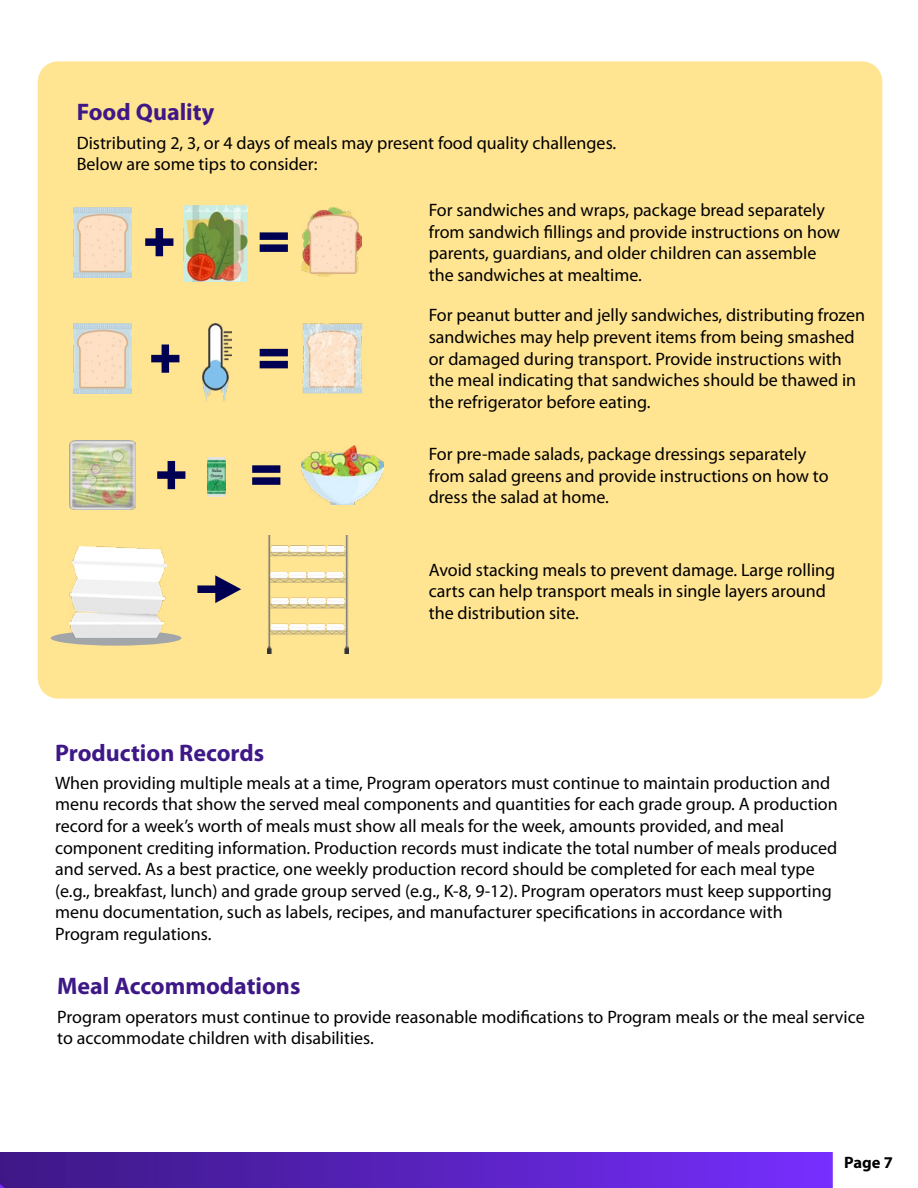
<style>
.page{position:relative;width:918px;height:1188px;background:#fff}
.page>*{position:absolute;margin:0;border:0;box-sizing:border-box;transform-origin:0 0}
.t1{font:700 24px "Myriad Pro";color:#3e1887}
.t2{font:18px/21.6px "Myriad Pro";color:#000}
.t3{font:700 16.5px "Myriad Pro";color:#000}
</style>
<div class="page">
<div style="left:38px;top:61px;width:844px;height:638px;background:#ffe491;border-radius:20px"></div>
<img style="left:70px;top:440px;width:66px;height:70px">
<img style="left:184px;top:205px;width:64px;height:76px">
<img style="left:73px;top:207px;width:59px;height:70px">
<img style="left:73px;top:324px;width:59px;height:70px">
<img style="left:301px;top:208px;width:61px;height:69px">
<div style="left:156px;top:228px;width:7px;height:28px;background:#000052"></div>
<div style="left:145px;top:238px;width:28px;height:8px;background:#000052"></div>
<div style="left:260px;top:244px;width:28px;height:8px;background:#000052"></div>
<div style="left:260px;top:232px;width:28px;height:8px;background:#000052"></div>
<img style="left:301px;top:446px;width:82px;height:59px">
<div style="left:162px;top:345px;width:7px;height:28px;background:#000052"></div>
<div style="left:151px;top:355px;width:28px;height:7px;background:#000052"></div>
<div style="left:168px;top:461px;width:7px;height:28px;background:#000052"></div>
<div style="left:157px;top:471px;width:28px;height:8px;background:#000052"></div>
<div style="left:260px;top:361px;width:28px;height:7px;background:#000052"></div>
<div style="left:260px;top:349px;width:28px;height:7px;background:#000052"></div>
<div style="left:252px;top:477px;width:28px;height:8px;background:#000052"></div>
<div style="left:252px;top:465px;width:28px;height:8px;background:#000052"></div>
<div style="left:197px;top:585px;width:25px;height:8px;background:#000052"></div>
<svg style="left:215px;top:575px;width:26px;height:28px"></svg>
<img style="left:303px;top:323px;width:59px;height:71px">
<img style="left:208px;top:457px;width:17px;height:40px">
<img style="left:268px;top:536px;width:81px;height:118px">
<div style="left:51px;top:631px;width:130px;height:15px;background:#a2a6a9;border-radius:50%"></div>
<img style="left:69px;top:546px;width:97px;height:92px">
<img style="left:202px;top:324px;width:30px;height:78px">
<img style="left:0;top:1153px;width:832px;height:35px">
<h2 class="t1" style="left:77px;top:97px;width:139px">Food Quality</h2>
<p class="t2" style="left:77px;top:132px;width:541px">Distributing 2, 3, or 4 days of meals may present food quality challenges.<br>Below are some tips to consider:</p>
<p class="t2" style="left:429px;top:199px;width:413px">For sandwiches and wraps, package bread separately from sandwich fillings and provide instructions on how parents, guardians, and older children can assemble the sandwiches at mealtime.</p>
<p class="t2" style="left:429px;top:304px;width:438px">For peanut butter and jelly sandwiches, distributing frozen sandwiches may help prevent items from being smashed or damaged during transport. Provide instructions with the meal indicating that sandwiches should be thawed in the refrigerator before eating.</p>
<p class="t2" style="left:429px;top:443px;width:401px">For pre-made salads, package dressings separately from salad greens and provide instructions on how to dress the salad at home.</p>
<p class="t2" style="left:429px;top:559px;width:408px">Avoid stacking meals to prevent damage. Large rolling carts can help transport meals in single layers around the distribution site.</p>
<h2 class="t1" style="left:55px;top:737px;width:211px">Production Records</h2>
<p class="t2" style="left:55px;top:772px;width:784px">When providing multiple meals at a time, Program operators must continue to maintain production and menu records that show the served meal components and quantities for each grade group. A production record for a week’s worth of meals must show all meals for the week, amounts provided, and meal component crediting information. Production records must indicate the total number of meals produced and served. As a best practice, one weekly production record should be completed for each meal type (e.g., breakfast, lunch) and grade group served (e.g., K-8, 9-12). Program operators must keep supporting menu documentation, such as labels, recipes, and manufacturer specifications in accordance with Program regulations.</p>
<h2 class="t1" style="left:57px;top:971px;width:245px">Meal Accommodations</h2>
<p class="t2" style="left:57px;top:1006px;width:809px">Program operators must continue to provide reasonable modifications to Program meals or the meal service to accommodate children with disabilities.</p>
<p class="t3" style="left:844px;top:1152px;width:50px">Page 7</p>
</div>
